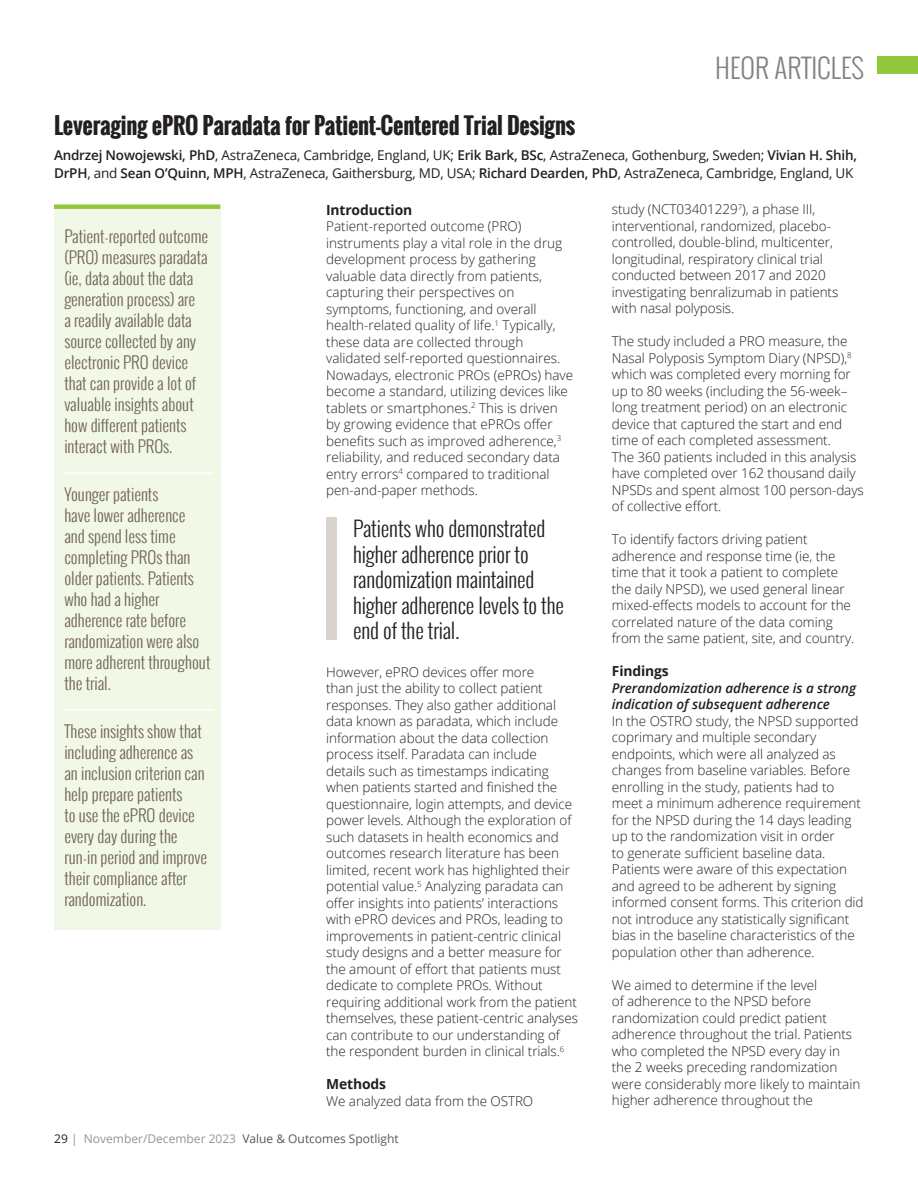
<style>
.page{position:relative;width:918px;height:1188px;background:#fff}
.page>*{position:absolute;margin:0;border:0;box-sizing:border-box;transform-origin:0 0}
.t1{font:300 27px "Oswald";color:#808285}
.t2{font:700 22.5px "Oswald";letter-spacing:-.01em;color:#231f20}
.t3{font:300 21px/25.5px "Oswald";letter-spacing:-.005em;color:#231f20}
.t4{font:300 16.5px/21px "Oswald";color:#716557}
.t5{font:700 13.8px "Open Sans";letter-spacing:-.01em;color:#231f20}
.t6{font:300 13.5px/16.5px "Open Sans";letter-spacing:-.005em;color:#231f20}
.t7{font:13.5px/18px "Open Sans";letter-spacing:-.015em;color:#231f20}
.t8{font:italic 600 13.5px/16.5px "Open Sans";letter-spacing:-.005em;color:#231f20}
.t9{font:12px "Open Sans";color:#57585a}
.s1{font-weight:600}
.s2{color:#231f20}
.s3{color:#939598}
</style>
<div class="page">
<div style="left:54px;top:207px;width:166px;height:723px;background:#f2f8e8"></div>
<hr style="left:64px;top:472px;width:150px;height:2px;background:#fff">
<hr style="left:64px;top:709px;width:150px;height:2px;background:#fff">
<div style="left:54px;top:204px;width:166px;height:5px;background:#94c83c"></div>
<div style="left:877px;top:56px;width:41px;height:18px;background:#94c83c"></div>
<div style="left:326px;top:518px;width:11px;height:122px;background:#d9d5ce"></div>
<h1 class="t1" style="left:715px;top:48px;width:150px">HEOR ARTICLES</h1>
<h2 class="t2" style="left:54px;top:108px;width:523px">Leveraging ePRO Paradata for Patient-Centered Trial Designs</h2>
<p class="t7" style="left:54px;top:145px;width:805px"><span class="s1">Andrzej Nowojewski, PhD</span>, AstraZeneca, Cambridge, England, UK; <span class="s1">Erik Bark, BSc</span>, AstraZeneca, Gothenburg, Sweden; <span class="s1">Vivian H. Shih,<br>DrPH</span>, and <span class="s1">Sean O’Quinn, MPH</span>, AstraZeneca, Gaithersburg, MD, USA; <span class="s1">Richard Dearden, PhD</span>, AstraZeneca, Cambridge, England, UK</p>
<p class="t5" style="left:326px;top:200px;width:88px">Introduction</p>
<p class="t6" style="left:326px;top:218px;width:249px">Patient-reported outcome (PRO) instruments play a vital role in the drug development process by gathering valuable data directly from patients, capturing their perspectives on symptoms, functioning, and overall health-related quality of life.<sup>1</sup> Typically, these data are collected through validated self-reported questionnaires.<br>Nowadays, electronic PROs (ePROs) have become a standard, utilizing devices like tablets or smartphones.<sup>2</sup> This is driven by growing evidence that ePROs offer benefits such as improved adherence,<sup>3 </sup>reliability, and reduced secondary data entry errors<sup>4</sup> compared to traditional pen-and-paper methods.</p>
<p class="t6" style="left:612px;top:201px;width:228px">study (NCT03401229<sup>7</sup>), a phase III, interventional, randomized, placebo&shy;controlled, double-blind, multicenter, longitudinal, respiratory clinical trial conducted between 2017 and 2020 investigating benralizumab in patients with nasal polyposis.</p>
<p class="t6" style="left:612px;top:333px;width:253px">The study included a PRO measure, the Nasal Polyposis Symptom Diary (NPSD),<sup>8 </sup>which was completed every morning for up to 80 weeks (including the 56-week– long treatment period) on an electronic device that captured the start and end time of each completed assessment.<br>The 360 patients included in this analysis have completed over 162 thousand daily NPSDs and spent almost 100 person-days of collective effort.</p>
<p class="t6" style="left:612px;top:531px;width:244px">To identify factors driving patient adherence and response time (ie, the time that it took a patient to complete the daily NPSD), we used general linear mixed-effects models to account for the correlated nature of the data coming from the same patient, site, and country.</p>
<p class="t5" style="left:612px;top:662px;width:58px">Findings</p>
<p class="t8" style="left:612px;top:679px;width:246px">Prerandomization adherence is a strong indication of subsequent adherence</p>
<p class="t6" style="left:612px;top:712px;width:253px">In the OSTRO study, the NPSD supported coprimary and multiple secondary endpoints, which were all analyzed as changes from baseline variables. Before enrolling in the study, patients had to meet a minimum adherence requirement for the NPSD during the 14 days leading up to the randomization visit in order<br>to generate sufficient baseline data.<br>Patients were aware of this expectation and agreed to be adherent by signing informed consent forms. This criterion did not introduce any statistically significant bias in the baseline characteristics of the population other than adherence.</p>
<p class="t6" style="left:612px;top:976px;width:250px">We aimed to determine if the level<br>of adherence to the NPSD before randomization could predict patient adherence throughout the trial. Patients who completed the NPSD every day in the 2 weeks preceding randomization were considerably more likely to maintain higher adherence throughout the</p>
<p class="t4" style="left:64px;top:225px;width:145px">Patient-reported outcome (PRO) measures paradata (ie, data about the data generation process) are<br>a readily available data source collected by any electronic PRO device that can provide a lot of valuable insights about how different patients interact with PROs.</p>
<p class="t4" style="left:64px;top:483px;width:148px">Younger patients<br>have lower adherence<br>and spend less time completing PROs than older patients. Patients who had a higher adherence rate before randomization were also more adherent throughout the trial.</p>
<p class="t4" style="left:64px;top:721px;width:144px">These insights show that including adherence as an inclusion criterion can help prepare patients<br>to use the ePRO device every day during the run-in period and improve their compliance after randomization.</p>
<h3 class="t3" style="left:353px;top:516px;width:212px">Patients who demonstrated higher adherence prior to randomization maintained higher adherence levels to the end of the trial.</h3>
<p class="t6" style="left:326px;top:663px;width:254px">However, ePRO devices offer more<br>than just the ability to collect patient responses. They also gather additional data known as paradata, which include information about the data collection process itself. Paradata can include details such as timestamps indicating when patients started and finished the questionnaire, login attempts, and device power levels. Although the exploration of such datasets in health economics and outcomes research literature has been limited, recent work has highlighted their potential value.<sup>5</sup> Analyzing paradata can offer insights into patients’ interactions with ePRO devices and PROs, leading to improvements in patient-centric clinical study designs and a better measure for the amount of effort that patients must dedicate to complete PROs. Without requiring additional work from the patient themselves, these patient-centric analyses can contribute to our understanding of the respondent burden in clinical trials.<sup>6</sup></p>
<p class="t5" style="left:326px;top:1074px;width:61px">Methods</p>
<p class="t6" style="left:326px;top:1092px;width:209px">We analyzed data from the OSTRO</p>
<p class="t9" style="left:54px;top:1131px;width:346px"><span class="s2">29</span> <span class="s3">| November/December 2023</span> Value &amp; Outcomes Spotlight</p>
</div>
